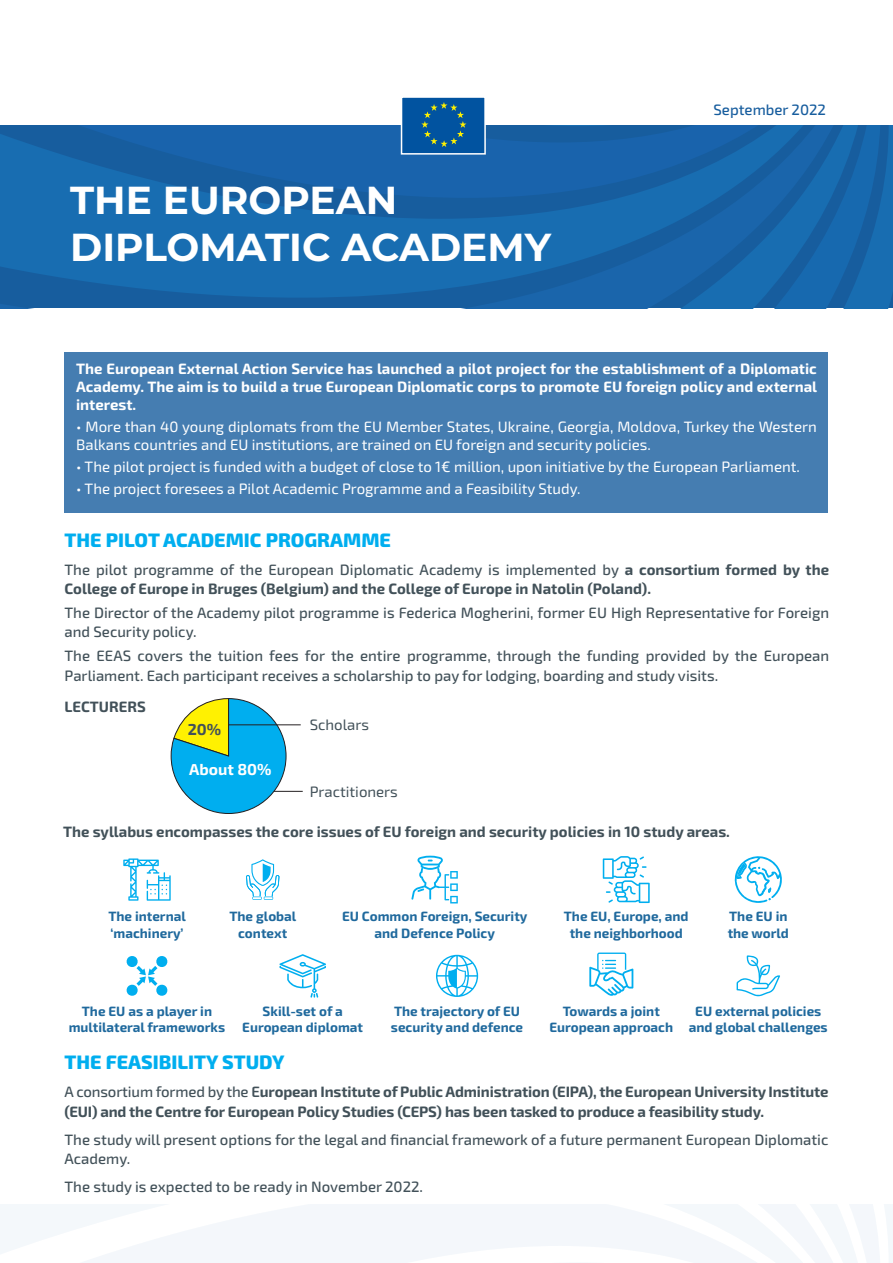
<style>
.page{position:relative;width:893px;height:1263px;background:#fff}
.page>*{position:absolute;margin:0;border:0;box-sizing:border-box;transform-origin:0 0}
.t1{font:700 39px/46.5px "Montserrat";color:#fff}
.t2{font:800 19.5px "Exo 2";color:#00aeef}
.t3{font:700 15.9px "Exo 2";color:#fff}
.t4{font:700 15.9px "Exo 2";color:#425159}
.t5{font:700 15px/19.5px "Exo 2";letter-spacing:-.01em;color:#425159}
.t6{font:500 15px/19.5px "Exo 2";color:#425159}
.t7{font:15px/18px "Exo 2";color:#fff}
.t8{font:700 15px/18px "Exo 2";color:#fff;text-align:justify}
.t9{font:15px "Exo 2";color:#425159}
.t10{font:500 15px "Exo 2";color:#175d9e}
.t11{font:700 13.5px/16.2px "Exo 2";color:#1f699d;text-align:center}
.s1{font-weight:500}
.s2{font-weight:600}
</style>
<div class="page">
<svg style="left:246px;top:859px;width:34px;height:41px"></svg>
<svg style="left:737px;top:955px;width:43px;height:41px"></svg>
<svg style="left:123px;top:858px;width:48px;height:43px"></svg>
<svg style="left:589px;top:952px;width:44px;height:44px"></svg>
<svg style="left:734px;top:856px;width:48px;height:47px"></svg>
<svg style="left:279px;top:954px;width:47px;height:43px"></svg>
<svg style="left:603px;top:856px;width:47px;height:47px"></svg>
<svg style="left:436px;top:955px;width:42px;height:42px"></svg>
<svg style="left:411px;top:856px;width:47px;height:47px"></svg>
<svg style="left:126px;top:956px;width:42px;height:40px"></svg>
<svg style="left:0;top:1205px;width:71px;height:49px;fill:#f4f8fb"></svg>
<svg style="left:71px;top:1205px;width:822px;height:58px"></svg>
<svg style="left:170px;top:698px;width:133px;height:116px"></svg>
<svg style="left:0;top:125px;width:660px;height:183px;background:#1866aa"></svg>
<svg style="left:660px;top:125px;width:233px;height:183px;background:#1765aa"></svg>
<div style="left:401px;top:97px;width:84px;height:57px;background:#0153a0"></div>
<svg style="left:421px;top:102px;width:45px;height:45px"></svg>
<div style="left:401px;top:96px;width:85px;height:59px;border:2px solid #fff"></div>
<div style="left:65px;top:352px;width:763px;height:161px;background:#457db1"></div>
<h1 class="t1" style="left:70px;top:175px;width:482px">THE EUROPEAN<br>DIPLOMATIC ACADEMY</h1>
<p class="t10" style="left:713px;top:99px;width:114px">September 2022</p>
<p class="t8" style="left:76px;top:358px;width:742px">The European External Action Service has launched a pilot project for the establishment of a Diplomatic Academy. The aim is to build a true European Diplomatic corps to promote EU foreign policy and external interest.</p>
<p class="t7" style="left:76px;top:417px;width:742px">• More than 40 young diplomats from the EU Member States, Ukraine, Georgia, Moldova, Turkey the Western<br>Balkans countries and EU institutions, are trained on EU foreign and security policies.</p>
<p class="t7" style="left:76px;top:457px;width:725px">• The pilot project is funded with a budget of close to 1€ million, upon initiative by the European Parliament.</p>
<p class="t7" style="left:76px;top:479px;width:506px">• The project foresees a Pilot Academic Programme and a Feasibility Study.</p>
<h2 class="t2" style="left:65px;top:524px;width:328px">THE PILOT ACADEMIC PROGRAMME</h2>
<p class="t5" style="left:65px;top:559px;width:766px"><span class="s1">The pilot programme of the European Diplomatic Academy is implemented by</span> a consortium formed by the<br>College of Europe in Bruges (Belgium) and the College of Europe in Natolin (Poland).</p>
<p class="t6" style="left:65px;top:602px;width:766px">The Director of the Academy pilot programme is Federica Mogherini, former EU High Representative for Foreign and Security policy.</p>
<p class="t6" style="left:65px;top:645px;width:766px">The EEAS covers the tuition fees for the entire programme, through the funding provided by the European<br>Parliament. Each participant receives a scholarship to pay for lodging, boarding and study visits.</p>
<p class="t5" style="left:65px;top:696px;width:83px">LECTURERS</p>
<p class="t4" style="left:188px;top:718px;width:35px">20%</p>
<p class="t3" style="left:189px;top:758px;width:84px">About 80%</p>
<p class="t9" style="left:310px;top:714px;width:61px">Scholars</p>
<p class="t9" style="left:310px;top:781px;width:90px">Practitioners</p>
<p class="t5" style="left:63px;top:821px;width:668px">The syllabus encompasses the core issues of EU foreign and security policies in 10 study areas.</p>
<p class="t11" style="left:108px;top:908px;width:79px;text-align:left">The internal ‘machinery’</p>
<p class="t11" style="left:728px;top:908px;width:63px;text-align:left">The EU in the world</p>
<p class="t11" style="left:342px;top:908px;width:187px">EU Common Foreign, Security and Defence Policy</p>
<p class="t11" style="left:229px;top:908px;width:68px">The global context</p>
<p class="t11" style="left:564px;top:908px;width:126px">The EU, Europe, and the neighborhood</p>
<p class="t11" style="left:69px;top:1002px;width:158px">The EU as a player in multilateral frameworks</p>
<p class="t11" style="left:242px;top:1002px;width:122px">Skill-set of a<br>European diplomat</p>
<p class="t11" style="left:391px;top:1002px;width:134px;text-align:left">The trajectory of EU security and defence</p>
<p class="t11" style="left:549px;top:1002px;width:125px">Towards a joint<br>European approach</p>
<p class="t11" style="left:689px;top:1002px;width:140px">EU external policies and global challenges</p>
<h2 class="t2" style="left:65px;top:1047px;width:222px">THE FEASIBILITY STUDY</h2>
<p class="t5" style="left:65px;top:1081px;width:765px"><span class="s1">A consortium formed by the</span> <span class="s2">E</span>uropean Institute of Public Administration (EIPA), the European University Institute (EUI) and the Centre for European Policy Studies (CEPS) has been tasked to produce a feasibility study.</p>
<p class="t6" style="left:65px;top:1129px;width:765px">The study will present options for the legal and financial framework of a future permanent European Diplomatic<br>Academy.</p>
<p class="t6" style="left:65px;top:1177px;width:360px">The study is expected to be ready in November 2022.</p>
</div>
